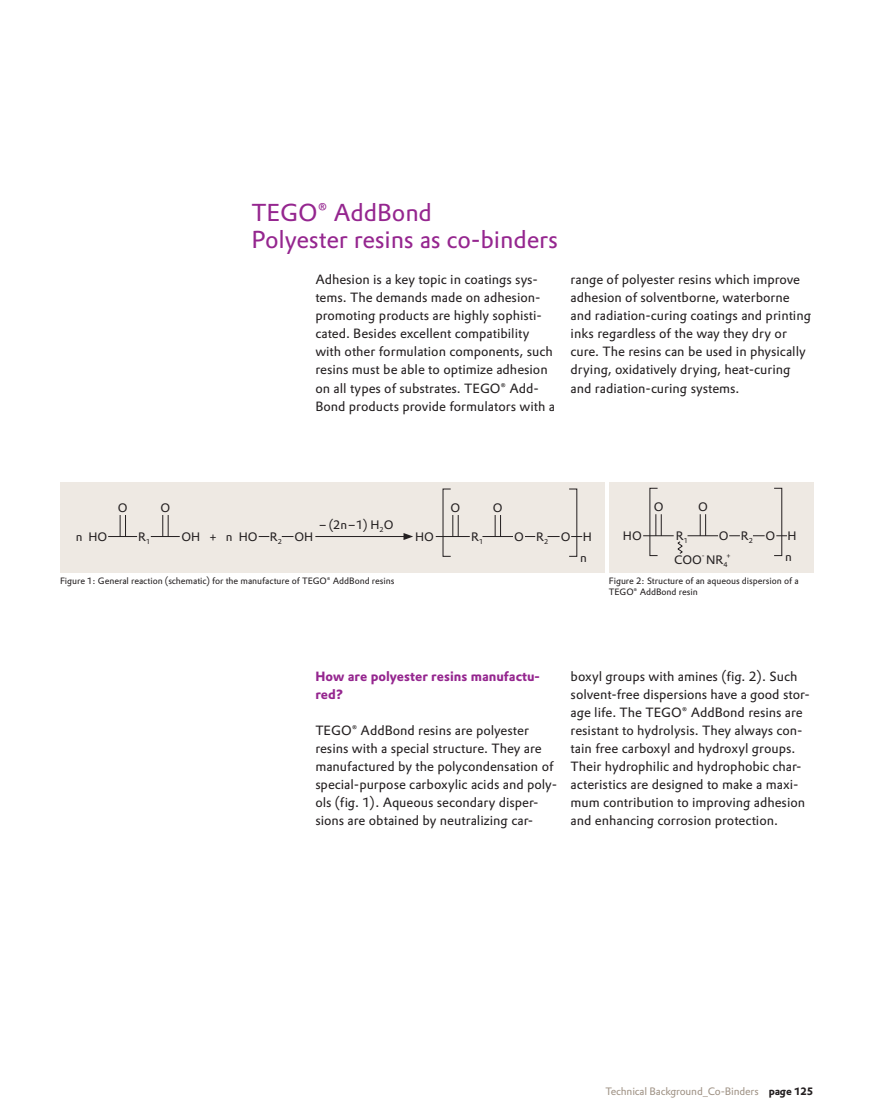
<style>
.page{position:relative;width:886px;height:1120px;background:#fff}
.page>*{position:absolute;margin:0;border:0;box-sizing:border-box;transform-origin:0 0}
.t1{font:24px/27px "Evonik Prokyon";letter-spacing:-.005em;color:#95268f}
.t2{font:13.2px/18px "Evonik Prokyon";color:#231f20}
.t3{font:700 13.2px/18px "Evonik Prokyon";color:#95268f}
.t4{font:12px/24px "Evonik Prokyon";color:#231f20}
.t5{font:10.5px "Evonik Prokyon";letter-spacing:-.015em;color:#a09386}
.t6{font:9px/11.2px "Evonik Prokyon";letter-spacing:-.005em;color:#231f20}
.t7{font:6.9px "Evonik Prokyon";color:#231f20}
.s1{font-weight:700;color:#231f20}
</style>
<div class="page">
<div style="left:60px;top:482px;width:544px;height:90px;background:#eee9e3"></div>
<div style="left:609px;top:482px;width:204px;height:90px;background:#eee9e3"></div>
<svg style="left:677px;top:541px;width:6px;height:13px"></svg>
<svg style="left:655px;top:514px;width:6px;height:21px"></svg>
<svg style="left:699px;top:514px;width:7px;height:21px"></svg>
<hr style="left:643px;top:535px;width:30px;height:1px;background:#231f20">
<hr style="left:687px;top:535px;width:31px;height:1px;background:#231f20">
<div style="left:773px;top:488px;width:9px;height:68px;border:1px solid #231f20"></div>
<hr style="left:315px;top:536px;width:91px;height:1px;background:#231f20">
<svg style="left:403px;top:533px;width:10px;height:7px"></svg>
<svg style="left:494px;top:515px;width:7px;height:21px"></svg>
<svg style="left:452px;top:515px;width:7px;height:21px"></svg>
<svg style="left:108px;top:515px;width:29px;height:22px"></svg>
<svg style="left:151px;top:515px;width:29px;height:22px"></svg>
<hr style="left:482px;top:536px;width:31px;height:1px;background:#231f20">
<hr style="left:436px;top:536px;width:34px;height:1px;background:#231f20">
<svg style="left:547px;top:536px;width:12px;height:1px"></svg>
<h1 class="t1" style="left:251px;top:202px;width:308px">TEGO® AddBond<br>Polyester resins as co-binders</h1>
<p class="t2" style="left:315px;top:272px;width:241px">Adhesion is a key topic in coatings sys&shy;tems. The demands made on adhesion&shy;promoting products are highly sophisti&shy;cated. Besides excellent compatibility with other formulation components, such resins must be able to optimize adhesion on all types of substrates. TEGO® Add-Bond products provide formulators with a</p>
<p class="t2" style="left:570px;top:272px;width:242px">range of polyester resins which improve adhesion of solventborne, waterborne and radiation-curing coatings and printing inks regardless of the way they dry or cure. The resins can be used in physically drying, oxidatively drying, heat-curing and radiation-curing systems.</p>
<p class="t4" style="left:118px;top:496px;width:11px">O</p>
<p class="t4" style="left:160px;top:496px;width:11px">O</p>
<p class="t4" style="left:450px;top:496px;width:11px">O</p>
<p class="t4" style="left:493px;top:496px;width:11px">O</p>
<p class="t4" style="left:653px;top:495px;width:11px">O</p>
<p class="t4" style="left:698px;top:495px;width:11px">O</p>
<p class="t4" style="left:320px;top:513px;width:75px">– (2n – 1) H<sub>2</sub>O</p>
<p class="t4" style="left:76px;top:525px;width:33px">n HO</p>
<p class="t4" style="left:138px;top:525px;width:14px">R<sub>1</sub></p>
<p class="t4" style="left:181px;top:525px;width:133px">OH + n HO R<sub>2</sub> OH</p>
<p class="t4" style="left:415px;top:525px;width:20px">HO</p>
<p class="t4" style="left:471px;top:525px;width:14px">R<sub>1</sub></p>
<p class="t4" style="left:514px;top:525px;width:79px">O R<sub>2</sub> O H</p>
<p class="t4" style="left:580px;top:546px;width:8px">n</p>
<p class="t4" style="left:623px;top:525px;width:20px">HO</p>
<p class="t4" style="left:675px;top:525px;width:14px">R<sub>1</sub></p>
<p class="t4" style="left:674px;top:525px;width:124px;text-indent:45px">O R<sub>2</sub> O H<br>COO NR<sub>4</sub></p>
<p class="t7" style="left:701px;top:552px;width:4px">-</p>
<p class="t7" style="left:726px;top:552px;width:6px">+</p>
<p class="t4" style="left:785px;top:546px;width:8px">n</p>
<p class="t6" style="left:60px;top:576px;width:336px">Figure 1: General reaction (schematic) for the manufacture of TEGO® AddBond resins</p>
<p class="t6" style="left:609px;top:576px;width:191px">Figure 2: Structure of an aqueous dispersion of a<br>TEGO® AddBond resin</p>
<p class="t3" style="left:315px;top:668px;width:226px">How are polyester resins manufactu&shy;red?</p>
<p class="t2" style="left:315px;top:722px;width:243px">TEGO® AddBond resins are polyester resins with a special structure. They are manufactured by the polycondensation of special-purpose carboxylic acids and poly&shy;ols (fig. 1). Aqueous secondary disper&shy;sions are obtained by neutralizing car-</p>
<p class="t2" style="left:570px;top:668px;width:240px">boxyl groups with amines (fig. 2). Such solvent-free dispersions have a good stor&shy;age life. The TEGO® AddBond resins are resistant to hydrolysis. They always con&shy;tain free carboxyl and hydroxyl groups.<br>Their hydrophilic and hydrophobic char&shy;acteristics are designed to make a maxi&shy;mum contribution to improving adhesion and enhancing corrosion protection.</p>
<p class="t5" style="left:605px;top:1086px;width:209px">Technical Background_Co-Binders <span class="s1">page 125</span></p>
</div>
